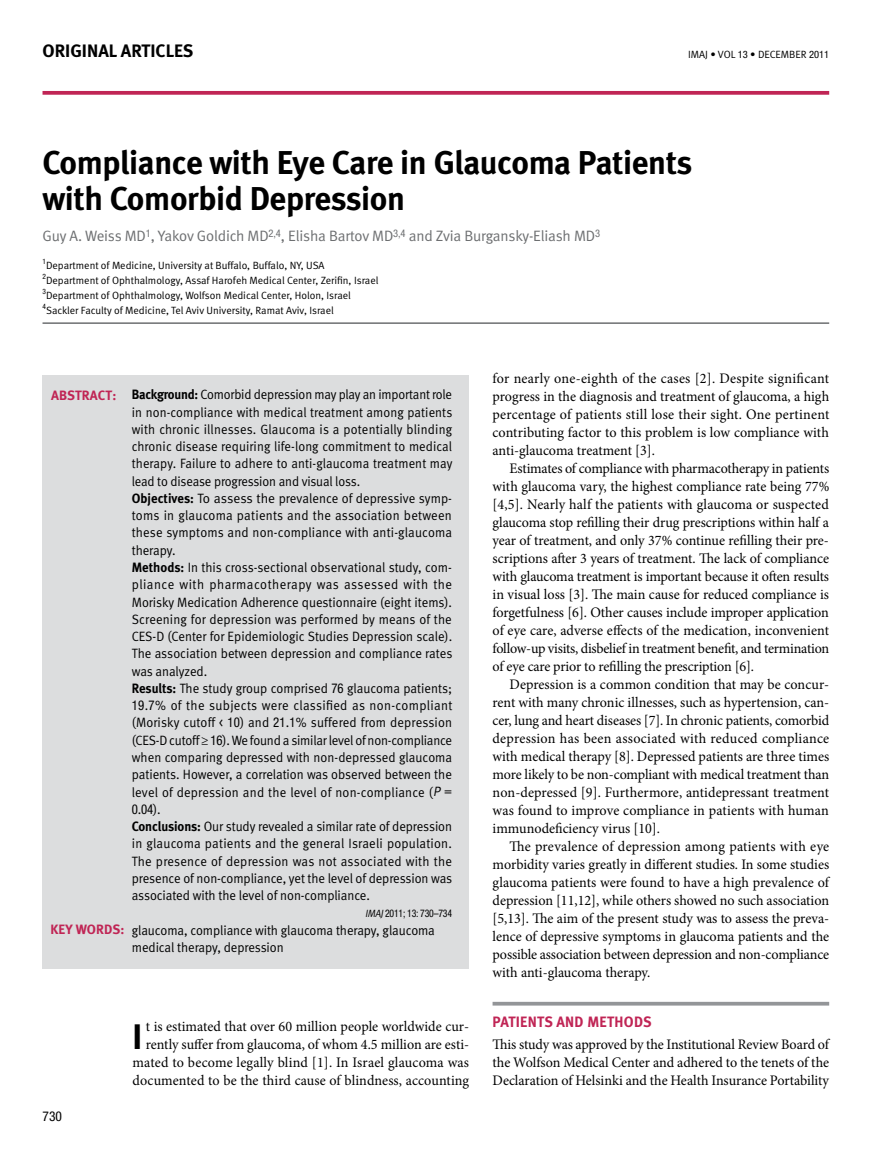
<style>
.page{position:relative;width:893px;height:1149px;background:#fff}
.page>*{position:absolute;margin:0;border:0;box-sizing:border-box;transform-origin:0 0}
.t1{font:700 35.4px "Meta";color:#000}
.t2{font:700 33px/36px "Meta";letter-spacing:-.01em;color:#000}
.t3{font:700 18px "Meta";color:#000}
.t4{font:15px "Meta Normal";letter-spacing:-.015em;color:#6d6f71}
.t5{font:700 15px "Meta";letter-spacing:.02em;color:#c02555}
.t6{font:14.55px/18px "Minion Pro";letter-spacing:-.005em;color:#000;text-align:justify}
.t7{font:14.55px "Minion Pro";letter-spacing:.015em;color:#000}
.t8{font:13.5px/17.2px "Meta Normal";color:#000;scale:.95 1}
.t9{font:13.5px/17.2px "Meta Normal";color:#000;text-align:justify;scale:.94 1}
.t10{font:13.5px "Meta Normal";color:#000}
.t11{font:13.5px "Meta Normal";letter-spacing:.02em;color:#000;scale:.95 1}
.t12{font:13.5px "Meta Normal";letter-spacing:.04em;color:#000;scale:.95 1}
.t13{font:700 13.5px "Meta";letter-spacing:.01em;color:#c02555}
.t14{font:condensed 13.5px "Helvetica Neue";color:#000;scale:.95 1}
.t15{font:condensed 13.5px "Helvetica Neue";color:#000}
.t16{font:10.5px "Meta Normal";color:#000}
.t17{font:condensed 10.5px "Helvetica Neue";letter-spacing:-.02em;color:#000;scale:.93 1}
.t18{font:condensed 10.5px "Helvetica Neue";color:#6d6f71}
.t19{font:condensed 7.35px "Helvetica Neue";color:#000}
.s1{font-family:"Helvetica Neue";font-stretch:condensed;font-size:10.2px}
.s2{font-family:"Meta Normal";font-stretch:normal;font-size:15px}
.s3{font-family:"Meta";font-weight:700}
.s4{font-family:"Helvetica Neue";font-stretch:condensed}
.s5{font-family:"Minion Pro"}
.s6{font-style:italic}
.s7{font-family:"Meta Normal";font-stretch:normal}
.s8{font-family:"Meta Normal";font-style:italic;font-stretch:normal}
</style>
<div class="page">
<svg style="left:43px;top:91px;width:786px;height:4px;background:#c43460"></svg>
<div style="left:43px;top:376px;width:426px;height:592px;background:#dcddde"></div>
<hr style="left:43px;top:322px;width:786px;height:2px;background:#6d6f71">
<svg style="left:493px;top:1001px;width:336px;height:4px"></svg>
<p class="t3" style="left:43px;top:40px;width:152px">Original Articles</p>
<p class="t16" style="left:688px;top:48px;width:143px">IMAJ • VOL <span class="s1">13</span> • December <span class="s1">2011</span></p>
<h2 class="t2" style="left:43px;top:144px;width:651px">Compliance with Eye Care in Glaucoma Patients with Comorbid Depression</h2>
<p class="t18" style="left:595px;top:227px;width:7px">3</p>
<p class="t18" style="left:146px;top:227px;width:11px">1<span class="s2">,</span></p>
<p class="t18" style="left:269px;top:227px;width:18px">2,4<span class="s2">,</span></p>
<p class="t18" style="left:393px;top:227px;width:14px">3,4</p>
<p class="t4" style="left:158px;top:227px;width:112px">Yakov Goldich MD</p>
<p class="t4" style="left:288px;top:227px;width:107px">Elisha Bartov MD</p>
<p class="t4" style="left:409px;top:227px;width:188px">and Zvia Burgansky-Eliash MD</p>
<p class="t4" style="left:43px;top:227px;width:105px">Guy .A Weiss MD</p>
<p class="t19" style="left:43px;top:257px;width:5px">1</p>
<p class="t16" style="left:46px;top:259px;width:280px">Department of Medicine, University at Buffalo, Buffalo, NY, USA</p>
<p class="t19" style="left:43px;top:272px;width:5px">2</p>
<p class="t16" style="left:46px;top:274px;width:334px">Department of Ophthalmology, Assaf Harofeh Medical Center, Zerifin, Israel</p>
<p class="t19" style="left:43px;top:287px;width:5px">3</p>
<p class="t16" style="left:46px;top:289px;width:306px">Department of Ophthalmology, Wolfson Medical Center, Holon, Israel</p>
<p class="t19" style="left:43px;top:302px;width:5px">4</p>
<p class="t16" style="left:46px;top:304px;width:289px">Sackler Faculty of Medicine, Tel Aviv University, Ramat Aviv, Israel</p>
<p class="t13" style="left:51px;top:386px;width:67px">Ab stract:</p>
<p class="t13" style="left:51px;top:921px;width:76px">Key words:</p>
<p class="t9" style="left:132px;top:386px;width:343px"><span class="s3">Background:</span> Comorbid depression may play an important role in non-compliance with medical treatment among patients with chronic illnesses. Glaucoma is a potentially blinding chronic disease requiring life-long commitment to medical therapy. failure to adhere to anti-glaucoma treatment may lead to disease progression and visual loss.</p>
<p class="t11" style="left:132px;top:507px;width:338px">toms in glaucoma patients and the association between</p>
<p class="t10" style="left:132px;top:490px;width:322px"><span class="s3">Objectives:</span> To assess the prevalence of depressive symp-</p>
<p class="t8" style="left:132px;top:524px;width:339px">these symptoms and non-compliance with anti-glaucoma therapy.</p>
<p class="t12" style="left:132px;top:576px;width:339px">pliance with pharmacotherapy was assessed with the</p>
<p class="t8" style="left:132px;top:558px;width:338px"><span class="s3">Methods</span> In<span class="s3">:</span> this cross-sectional observational study, com-</p>
<p class="t8" style="left:132px;top:593px;width:339px">Morisky Medication Adherence questionnaire (eight items .( Screening for depression was performed by means of the CES D- (Center for Epidemiologic Studies Depression scale .( The association between depression and compliance rates was analyzed.<br><span class="s3">Results:</span> The study group comprised <span class="s4">76</span> glaucoma patients; <span class="s4">19</span>.<span class="s4">7</span>% of the subjects were classified as non-compliant (Morisky cutoff &lt; <span class="s4">10</span>) and <span class="s4">21</span>.<span class="s4">1</span>% suffered from depression (CES D- cutoff<span class="s5">≥</span> <span class="s4">16</span> .) We found a similar levelofnon-compliance when comparing depressed with non-depressed glaucoma patients. However a, correlation was observed between the level of depression and the level of non-compliance ( =<span class="s6">P</span></p>
<p class="t14" style="left:132px;top:800px;width:32px">0<span class="s7">.</span>04 <span class="s7">.(</span></p>
<p class="t8" style="left:132px;top:817px;width:339px;text-align:justify"><span class="s3">Conclusions:</span> Our study revealed a similar rate of depression in glaucoma patients and the general Israeli population.<br>The presence of depression was not associated with the presence of non-compliance, yet the level of depression was associated with the level of non-compliance.</p>
<p class="t17" style="left:365px;top:907px;width:95px"><span class="s8">IMAJ</span>2011; 13: 730–734</p>
<p class="t8" style="left:132px;top:920px;width:321px">glaucoma, compliance with glaucoma therapy, glaucoma medical therapy, depression</p>
<p class="t15" style="left:43px;top:1108px;width:21px">730</p>
<p class="t6" style="left:146px;top:1017px;width:325px">ist estimated that over 60 million people worldwide cur-</p>
<h1 class="t1" style="left:133px;top:1015px;width:7px">I</h1>
<p class="t7" style="left:133px;top:1052px;width:338px">mated to become legally blind [ I n.]1 Israel glaucoma was</p>
<p class="t6" style="left:146px;top:1035px;width:325px">rently suffer from glaucoma, of whom 4.5 million are esti-</p>
<p class="t6" style="left:133px;top:1071px;width:338px">documented to be the third cause of blindness, accounting</p>
<p class="t6" style="left:493px;top:369px;width:338px">for nearly one-eighth of the cases [ .]2 Despite significant progress in the diagnosis and treatment of glaucoma a, high percentage of patients still lose their sight. One pertinent contributing factor to this problem is low compliance with anti-glaucoma treatment . [3]</p>
<p class="t6" style="left:493px;top:459px;width:338px;text-indent:17px">Estimates of compliance with pharmacotherapy in patients with glaucoma vary, the highest compliance rate being 77% [4,5 .] Nearly half the patients with glaucoma or suspected glaucoma stop refilling their drug prescriptions within half a</p>
<p class="t6" style="left:493px;top:549px;width:338px">scriptions after 3 years of treatment. The lack of compliance</p>
<p class="t6" style="left:493px;top:531px;width:338px">year of treatment, and only 37% continue refilling their pre-</p>
<p class="t6" style="left:493px;top:567px;width:338px">with glaucoma treatment is important because it often results in visual loss .]3[ The main cause for reduced compliance is forgetfulness .]6[ Other causes include improper application of eye care, adverse effects of the medication, inconvenient follow-up visits, disbelief in treatment benefit, and termination of eye care prior to refilling the prescription . [6]</p>
<p class="t6" style="left:493px;top:711px;width:338px">cer, lung and heart diseases I n.]7[ chronic patients, comorbid</p>
<p class="t6" style="left:510px;top:675px;width:321px">Depression is a common condition that may be concur-</p>
<p class="t6" style="left:493px;top:729px;width:338px">depression has been associated with reduced compliance with medical therapy .]8[ Depressed patients are three times more likely to be non-compliant with medical treatment than non-depressed .]9[ Furthermore, antidepressant treatment was found to improve compliance in patients with human immunodeficiency virus ]10 .[</p>
<p class="t6" style="left:493px;top:837px;width:338px;text-indent:17px">The prevalence of depression among patients with eye morbidity varies greatly in different studies In. some studies glaucoma patients were found to have a high prevalence of depression [11,12 ,] while others showed no such association</p>
<p class="t6" style="left:493px;top:927px;width:338px">lence of depressive symptoms in glaucoma patients and the</p>
<p class="t6" style="left:493px;top:693px;width:338px">rent with many chronic illnesses, such as hypertension, can-</p>
<p class="t6" style="left:493px;top:909px;width:338px">[5,13 .] The aim of the present study was to assess the preva-</p>
<p class="t6" style="left:493px;top:945px;width:338px">possible association between depression and non-compliance with anti-glaucoma therapy.</p>
<p class="t5" style="left:493px;top:1012px;width:161px">Patients and Metho ds</p>
<p class="t6" style="left:493px;top:1035px;width:338px">This study was approved by the Institutional Review Board of the Wolfson Medical Center and adhered to the tenets of the Declaration of Helsinki and the Health Insurance Portability</p>
</div>
